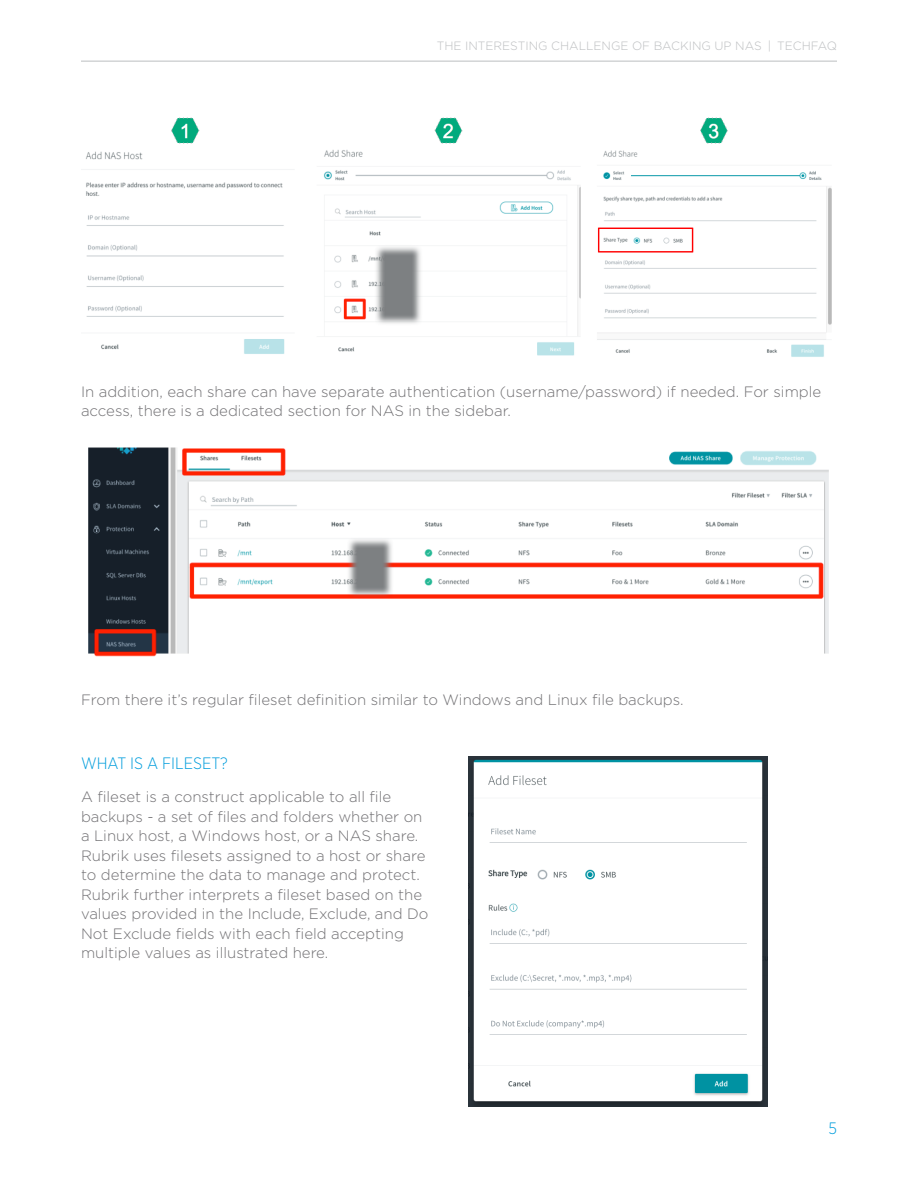
<style>
.page{position:relative;width:918px;height:1188px;background:#fff}
.page>*{position:absolute;margin:0;border:0;box-sizing:border-box;transform-origin:0 0}
.Section_Header{font:300 16.5px "Gotham Narrow";color:#009ddc}
.Body{font:300 15px/19.5px "Gotham";color:#717073}
.t1{font:300 12px "Gotham";color:#bcbec0}
</style>
<div class="page">
<hr style="left:81px;top:61px;width:756px;height:1px;background:#bcbec0">
<img style="left:88px;top:447px;width:741px;height:210px">
<img style="left:81px;top:117px;width:751px;height:240px">
<img style="left:468px;top:756px;width:300px;height:351px">
<p class="t1" style="left:437px;top:38px;width:402px">THE INTERESTING CHALLENGE OF BACKING UP NAS | TECHFAQ</p>
<p class="Body" style="left:81px;top:381px;width:742px">In addition, each share can have separate authentication (username/password) if needed. For simple access, there is a dedicated section for NAS in the sidebar.</p>
<p class="Body" style="left:81px;top:690px;width:604px">From there it’s regular fileset definition similar to Windows and Linux file backups.</p>
<p class="Section_Header" style="left:81px;top:753px;width:148px">WHAT IS A FILESET?</p>
<p class="Body" style="left:81px;top:787px;width:349px">A fileset is a construct applicable to all file backups - a set of files and folders whether on a Linux host, a Windows host, or a NAS share.<br>Rubrik uses filesets assigned to a host or share to determine the data to manage and protect.<br>Rubrik further interprets a fileset based on the values provided in the Include, Exclude, and Do Not Exclude fields with each field accepting multiple values as illustrated here.</p>
<p class="Section_Header" style="left:828px;top:1118px;width:10px">5</p>
</div>
